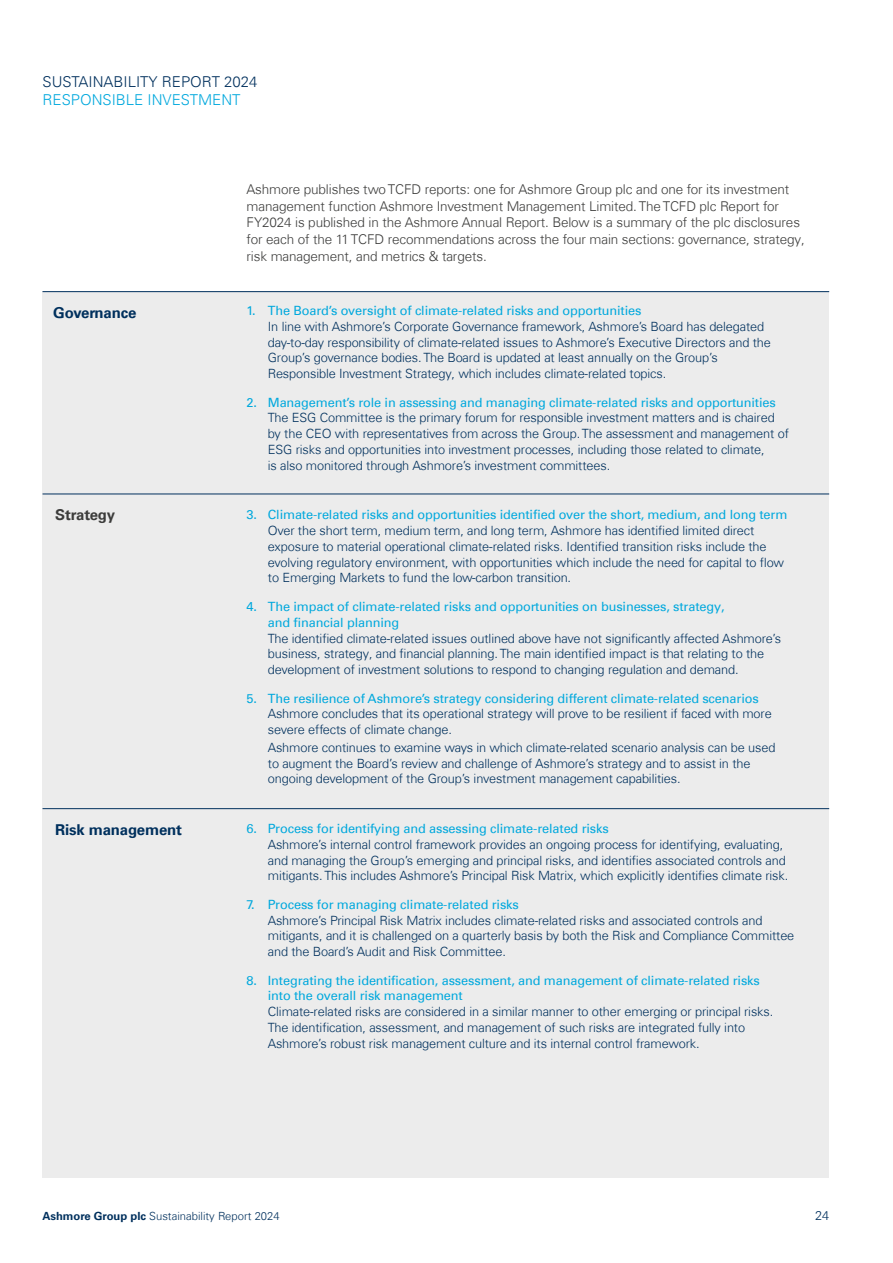
<style>
.page{position:relative;width:893px;height:1263px;background:#fff}
.page>*{position:absolute;margin:0;border:0;box-sizing:border-box;transform-origin:0 0}
.t1{font:700 15px "Univers Com 65";letter-spacing:-.01em;color:#00305d}
.t2{font:300 15px "Univers Com 45";color:#00305d}
.t3{font:300 15px "Univers Com 45";color:#00a8dd}
.t4{font:700 15px "Univers Com 65";letter-spacing:-.01em;color:#3c3c3b}
.t5{font:300 13.5px/16.8px "Univers Com 45";letter-spacing:-.01em;color:#3c3c3b}
.t6{font:300 12.75px/15.8px "Univers Com 45";letter-spacing:-.01em;color:#00305d}
.t7{font:12.75px/15.8px "Univers Com 55 Roman";letter-spacing:-.01em;color:#00a8dd}
.t8{font:300 11.25px "Univers Com 45";color:#00305d}
.s1{font-family:"Univers Com 65";font-weight:700}
</style>
<div class="page">
<div style="left:43px;top:291px;width:786px;height:887px;background:#ececec"></div>
<hr style="left:43px;top:291px;width:786px;height:1px;background:#00305d">
<hr style="left:43px;top:494px;width:786px;height:1px;background:#00305d">
<hr style="left:43px;top:808px;width:786px;height:1px;background:#00305d">
<p class="t2" style="left:43px;top:73px;width:217px">SUSTAINABILITY REPORT 2024</p>
<p class="t3" style="left:43px;top:91px;width:200px">RESPONSIBLE INVESTMENT</p>
<p class="t1" style="left:53px;top:303px;width:85px">Governance</p>
<p class="t4" style="left:55px;top:506px;width:61px">Strategy</p>
<p class="t1" style="left:55px;top:820px;width:128px">Risk management</p>
<p class="t5" style="left:247px;top:180px;width:560px">Ashmore publishes two TCFD reports: one for Ashmore Group plc and one for its investment management function Ashmore Investment Management Limited. The TCFD plc Report for FY2024 is published in the Ashmore Annual Report. Below is a summary of the plc disclosures for each of the 11 TCFD recommendations across the four main sections: governance, strategy, risk management, and metrics &amp; targets.</p>
<p class="t7" style="left:247px;top:303px;width:396px">1. The Board’s oversight of climate-related risks and opportunities</p>
<p class="t6" style="left:268px;top:319px;width:505px">In line with Ashmore’s Corporate Governance framework, Ashmore’s Board has delegated day-to-day responsibility of climate-related issues to Ashmore’s Executive Directors and the Group’s governance bodies. The Board is updated at least annually on the Group’s Responsible Investment Strategy, which includes climate-related topics.</p>
<p class="t7" style="left:247px;top:394px;width:531px">2. Management’s role in assessing and managing climate-related risks and opportunities</p>
<p class="t6" style="left:268px;top:410px;width:523px">The ESG Committee is the primary forum for responsible investment matters and is chaired by the CEO with representatives from across the Group. The assessment and management of ESG risks and opportunities into investment processes, including those related to climate,<br>is also monitored through Ashmore’s investment committees.</p>
<p class="t7" style="left:247px;top:507px;width:542px">3. Climate-related risks and opportunities identified over the short, medium, and long term</p>
<p class="t6" style="left:268px;top:523px;width:518px">Over the short term, medium term, and long term, Ashmore has identified limited direct exposure to material operational climate-related risks. Identified transition risks include the evolving regulatory environment, with opportunities which include the need for capital to flow to Emerging Markets to fund the low-carbon transition.</p>
<p class="t7" style="left:268px;top:599px;width:458px;text-indent:-21px">4. The impact of climate-related risks and opportunities on businesses, strategy, and financial planning</p>
<p class="t6" style="left:268px;top:630px;width:515px">The identified climate-related issues outlined above have not significantly affected Ashmore’s business, strategy, and financial planning. The main identified impact is that relating to the development of investment solutions to respond to changing regulation and demand.</p>
<p class="t7" style="left:247px;top:690px;width:514px">5. The resilience of Ashmore’s strategy considering different climate-related scenarios</p>
<p class="t6" style="left:268px;top:706px;width:505px">Ashmore concludes that its operational strategy will prove to be resilient if faced with more severe effects of climate change.</p>
<p class="t6" style="left:268px;top:739px;width:509px">Ashmore continues to examine ways in which climate-related scenario analysis can be used to augment the Board’s review and challenge of Ashmore’s strategy and to assist in the ongoing development of the Group’s investment management capabilities.</p>
<p class="t7" style="left:247px;top:821px;width:364px">6. Process for identifying and assessing climate-related risks</p>
<p class="t6" style="left:268px;top:836px;width:522px">Ashmore’s internal control framework provides an ongoing process for identifying, evaluating, and managing the Group’s emerging and principal risks, and identifies associated controls and mitigants. This includes Ashmore’s Principal Risk Matrix, which explicitly identifies climate risk.</p>
<p class="t7" style="left:247px;top:896px;width:274px">7. Process for managing climate-related risks</p>
<p class="t6" style="left:268px;top:912px;width:528px">Ashmore’s Principal Risk Matrix includes climate-related risks and associated controls and mitigants, and it is challenged on a quarterly basis by both the Risk and Compliance Committee and the Board’s Audit and Risk Committee.</p>
<p class="t7" style="left:268px;top:972px;width:493px;text-indent:-21px">8. Integrating the identification, assessment, and management of climate-related risks into the overall risk management</p>
<p class="t6" style="left:268px;top:1004px;width:507px">Climate-related risks are considered in a similar manner to other emerging or principal risks.<br>The identification, assessment, and management of such risks are integrated fully into<br>Ashmore’s robust risk management culture and its internal control framework.</p>
<p class="t8" style="left:43px;top:1209px;width:239px"><span class="s1">Ashmore Group plc</span> Sustainability Report 2024</p>
<p class="t6" style="left:815px;top:1208px;width:16px">24</p>
</div>
